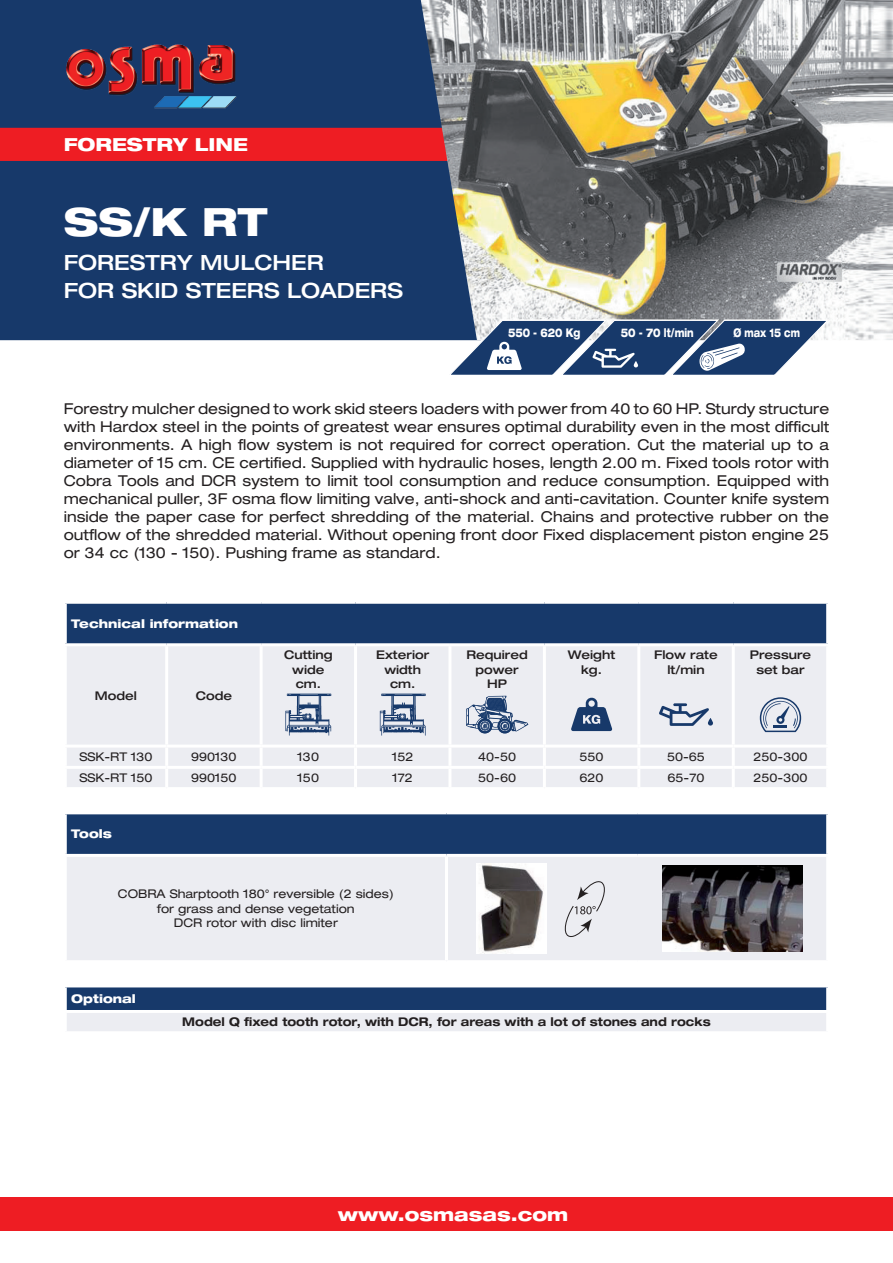
<style>
.page{position:relative;width:893px;height:1263px;background:#fff}
.page>*{position:absolute;margin:0;border:0;box-sizing:border-box;transform-origin:0 0}
.t1{font:800 expanded 39px "Helvetica Neue LT Std";color:#fff}
.t2{font:500 expanded 21px/28.5px "Helvetica Neue LT Std";color:#fff}
.t3{font:800 expanded 18px "Helvetica Neue LT Std";color:#fff}
.t4{font:expanded 15px/18px "Helvetica Neue LT Std";color:#231f20}
.t5{font:expanded 12px "Helvetica Neue LT Std";color:#231f20}
.t6{font:500 expanded 12px/14.4px "Helvetica Neue LT Std";color:#231f20;text-align:center}
.t7{font:700 expanded 12px "Helvetica Neue LT Std";color:#231f20;scale:.95 1}
.t8{font:800 expanded 12px "Helvetica Neue LT Std";color:#fff}
.t9{font:800 expanded 12px "Helvetica Neue LT Std";color:#fff;scale:.7 1}
.t10{font:800 expanded 12px "Helvetica Neue LT Std";color:#fff;scale:.69 1}
.t11{font:800 expanded 12px "Helvetica Neue LT Std";color:#fff;scale:.66 1}
</style>
<div class="page">
<div style="left:0;top:0;width:421px;height:340px;background:#17396a"></div>
<img style="left:64px;top:41px;width:176px;height:71px">
<div style="left:0;top:128px;width:421px;height:33px;background:#ee1d23"></div>
<div style="left:0;top:1197px;width:893px;height:34px;background:#ee1d23"></div>
<img style="left:421px;top:0;width:472px;height:340px">
<div style="left:65px;top:602px;width:763px;height:43px;background:#17396a"></div>
<div style="left:67px;top:646px;width:759px;height:141px;background:#ecedf2"></div>
<hr style="left:64px;top:601px;width:103px;height:3px;background:#fff">
<hr style="left:64px;top:604px;width:3px;height:39px;background:#fff">
<hr style="left:167px;top:601px;width:94px;height:3px;background:#fff">
<hr style="left:261px;top:601px;width:95px;height:3px;background:#fff">
<hr style="left:356px;top:601px;width:94px;height:3px;background:#fff">
<hr style="left:450px;top:601px;width:94px;height:3px;background:#fff">
<hr style="left:544px;top:601px;width:95px;height:3px;background:#fff">
<hr style="left:639px;top:601px;width:94px;height:3px;background:#fff">
<hr style="left:733px;top:601px;width:96px;height:3px;background:#fff">
<hr style="left:826px;top:604px;width:3px;height:39px;background:#fff">
<hr style="left:64px;top:643px;width:103px;height:3px;background:#fff">
<hr style="left:167px;top:643px;width:94px;height:3px;background:#fff">
<hr style="left:165px;top:646px;width:3px;height:98px;background:#fff">
<hr style="left:261px;top:643px;width:95px;height:3px;background:#fff">
<hr style="left:260px;top:646px;width:3px;height:98px;background:#fff">
<hr style="left:356px;top:643px;width:94px;height:3px;background:#fff">
<hr style="left:354px;top:646px;width:3px;height:98px;background:#fff">
<hr style="left:450px;top:643px;width:94px;height:3px;background:#fff">
<hr style="left:448px;top:646px;width:3px;height:98px;background:#fff">
<hr style="left:544px;top:643px;width:95px;height:3px;background:#fff">
<hr style="left:543px;top:646px;width:3px;height:98px;background:#fff">
<hr style="left:639px;top:643px;width:94px;height:3px;background:#fff">
<hr style="left:637px;top:646px;width:3px;height:98px;background:#fff">
<hr style="left:733px;top:643px;width:96px;height:3px;background:#fff">
<hr style="left:732px;top:646px;width:3px;height:98px;background:#fff">
<hr style="left:64px;top:744px;width:103px;height:3px;background:#fff">
<hr style="left:167px;top:744px;width:94px;height:3px;background:#fff">
<hr style="left:165px;top:747px;width:3px;height:19px;background:#fff">
<hr style="left:261px;top:744px;width:95px;height:3px;background:#fff">
<hr style="left:260px;top:747px;width:3px;height:19px;background:#fff">
<hr style="left:356px;top:744px;width:94px;height:3px;background:#fff">
<hr style="left:354px;top:747px;width:3px;height:19px;background:#fff">
<hr style="left:450px;top:744px;width:94px;height:3px;background:#fff">
<hr style="left:448px;top:747px;width:3px;height:19px;background:#fff">
<hr style="left:544px;top:744px;width:95px;height:3px;background:#fff">
<hr style="left:543px;top:747px;width:3px;height:19px;background:#fff">
<hr style="left:639px;top:744px;width:94px;height:3px;background:#fff">
<hr style="left:637px;top:747px;width:3px;height:19px;background:#fff">
<hr style="left:733px;top:744px;width:96px;height:3px;background:#fff">
<hr style="left:732px;top:747px;width:3px;height:19px;background:#fff">
<hr style="left:64px;top:766px;width:103px;height:3px;background:#fff">
<hr style="left:167px;top:766px;width:94px;height:3px;background:#fff">
<hr style="left:165px;top:769px;width:3px;height:18px;background:#fff">
<hr style="left:261px;top:766px;width:95px;height:3px;background:#fff">
<hr style="left:260px;top:769px;width:3px;height:18px;background:#fff">
<hr style="left:356px;top:766px;width:94px;height:3px;background:#fff">
<hr style="left:354px;top:769px;width:3px;height:18px;background:#fff">
<hr style="left:450px;top:766px;width:94px;height:3px;background:#fff">
<hr style="left:448px;top:769px;width:3px;height:18px;background:#fff">
<hr style="left:544px;top:766px;width:95px;height:3px;background:#fff">
<hr style="left:543px;top:769px;width:3px;height:18px;background:#fff">
<hr style="left:639px;top:766px;width:94px;height:3px;background:#fff">
<hr style="left:637px;top:769px;width:3px;height:18px;background:#fff">
<hr style="left:733px;top:766px;width:96px;height:3px;background:#fff">
<hr style="left:732px;top:769px;width:3px;height:18px;background:#fff">
<svg style="left:285px;top:694px;width:46px;height:42px;background:#9ba9be"></svg>
<svg style="left:380px;top:694px;width:46px;height:42px;background:#9ba9be"></svg>
<svg style="left:466px;top:696px;width:62px;height:37px;background:#99a7bd"></svg>
<svg style="left:571px;top:698px;width:41px;height:33px"></svg>
<svg style="left:659px;top:703px;width:54px;height:23px"></svg>
<svg style="left:760px;top:697px;width:41px;height:35px"></svg>
<svg style="left:446px;top:319px;width:385px;height:56px"></svg>
<div style="left:65px;top:813px;width:763px;height:42px;background:#17396a"></div>
<div style="left:67px;top:857px;width:759px;height:103px;background:#ecedf2"></div>
<hr style="left:64px;top:811px;width:382px;height:3px;background:#fff">
<hr style="left:64px;top:814px;width:3px;height:40px;background:#fff">
<hr style="left:446px;top:811px;width:191px;height:3px;background:#fff">
<hr style="left:637px;top:811px;width:192px;height:3px;background:#fff">
<hr style="left:826px;top:814px;width:3px;height:40px;background:#fff">
<hr style="left:64px;top:854px;width:382px;height:3px;background:#fff">
<hr style="left:446px;top:854px;width:191px;height:3px;background:#fff">
<hr style="left:445px;top:857px;width:3px;height:103px;background:#fff">
<hr style="left:637px;top:854px;width:192px;height:3px;background:#fff">
<img style="left:477px;top:863px;width:70px;height:90px">
<svg style="left:561px;top:878px;width:46px;height:60px;background:#d9dade"></svg>
<img style="left:662px;top:866px;width:140px;height:85px">
<div style="left:65px;top:986px;width:763px;height:25px;background:#17396a"></div>
<div style="left:65px;top:1011px;width:763px;height:22px;background:#ecedf2"></div>
<hr style="left:64px;top:984px;width:765px;height:3px;background:#fff">
<hr style="left:64px;top:987px;width:3px;height:23px;background:#fff">
<hr style="left:826px;top:987px;width:3px;height:23px;background:#fff">
<hr style="left:64px;top:1010px;width:765px;height:3px;background:#fff">
<hr style="left:64px;top:1013px;width:3px;height:18px;background:#fff">
<hr style="left:826px;top:1013px;width:3px;height:18px;background:#fff">
<hr style="left:64px;top:1031px;width:765px;height:3px;background:#fff">
<p class="t3" style="left:64px;top:133px;width:185px">FORESTRY LINE</p>
<p class="t1" style="left:64px;top:197px;width:205px">SS/K RT</p>
<p class="t2" style="left:64px;top:248px;width:341px">FORESTRY MULCHER<br>FOR SKID STEERS LOADERS</p>
<p class="t10" style="left:508px;top:325px;width:106px">550 - 620 Kg</p>
<p class="t9" style="left:621px;top:325px;width:106px">50 - 70 lt/min</p>
<p class="t11" style="left:733px;top:325px;width:102px">Ø max 15 cm</p>
<p class="t4" style="left:64px;top:400px;width:767px">Forestry mulcher designed to work skid steers loaders with power from 40 to 60 HP. Sturdy structure with Hardox steel in the points of greatest wear ensures optimal durability even in the most difficult</p>
<p class="t4" style="left:64px;top:436px;width:767px;text-align:justify">environments. A high flow system is not required for correct operation. Cut the material up to a diameter of 15 cm. CE certified. Supplied with hydraulic hoses, length 2.00 m. Fixed tools rotor with Cobra Tools and DCR system to limit tool consumption and reduce consumption. Equipped with mechanical puller, 3F osma flow limiting valve, anti-shock and anti-cavitation. Counter knife system inside the paper case for perfect shredding of the material. Chains and protective rubber on the outflow of the shredded material. Without opening front door Fixed displacement piston engine 25 or 34 cc (130 - 150). Pushing frame as standard.</p>
<p class="t8" style="left:71px;top:616px;width:168px">Technical information</p>
<p class="t6" style="left:95px;top:688px;width:43px">Model</p>
<p class="t6" style="left:196px;top:688px;width:38px">Code</p>
<p class="t6" style="left:284px;top:648px;width:50px">Cutting wide cm.</p>
<p class="t6" style="left:376px;top:648px;width:55px">Exterior width cm.</p>
<p class="t6" style="left:466px;top:648px;width:63px">Required</p>
<p class="t6" style="left:475px;top:662px;width:45px">power<br>HP</p>
<p class="t6" style="left:568px;top:648px;width:49px">Weight</p>
<p class="t6" style="left:581px;top:662px;width:22px">kg.</p>
<p class="t6" style="left:654px;top:648px;width:65px">Flow rate</p>
<p class="t6" style="left:667px;top:662px;width:39px">lt/min</p>
<p class="t6" style="left:750px;top:648px;width:63px">Pressure</p>
<p class="t6" style="left:756px;top:662px;width:50px">set bar</p>
<p class="t5" style="left:79px;top:749px;width:75px">SSK-RT 130</p>
<p class="t5" style="left:191px;top:749px;width:47px">990130</p>
<p class="t5" style="left:298px;top:749px;width:23px">130</p>
<p class="t5" style="left:392px;top:749px;width:23px">152</p>
<p class="t5" style="left:478px;top:749px;width:39px">40-50</p>
<p class="t5" style="left:580px;top:749px;width:26px">550</p>
<p class="t5" style="left:667px;top:749px;width:39px">50-65</p>
<p class="t5" style="left:753px;top:749px;width:55px">250-300</p>
<p class="t5" style="left:79px;top:771px;width:75px">SSK-RT 150</p>
<p class="t5" style="left:191px;top:771px;width:47px">990150</p>
<p class="t5" style="left:298px;top:771px;width:23px">150</p>
<p class="t5" style="left:393px;top:771px;width:22px">172</p>
<p class="t5" style="left:478px;top:771px;width:39px">50-60</p>
<p class="t5" style="left:580px;top:771px;width:26px">620</p>
<p class="t5" style="left:668px;top:771px;width:38px">65-70</p>
<p class="t5" style="left:753px;top:771px;width:55px">250-300</p>
<p class="t8" style="left:71px;top:826px;width:42px">Tools</p>
<p class="t5" style="left:118px;top:887px;width:277px">COBRA Sharptooth 180° reversible (2 sides)</p>
<p class="t5" style="left:157px;top:901px;width:199px">for grass and dense vegetation</p>
<p class="t5" style="left:174px;top:916px;width:165px">DCR rotor with disc limiter</p>
<p class="t8" style="left:71px;top:991px;width:66px">Optional</p>
<p class="t7" style="left:182px;top:1014px;width:558px">Model Q fixed tooth rotor, with DCR, for areas with a lot of stones and rocks</p>
<p class="t3" style="left:338px;top:1202px;width:232px">www.osmasas.com</p>
</div>
